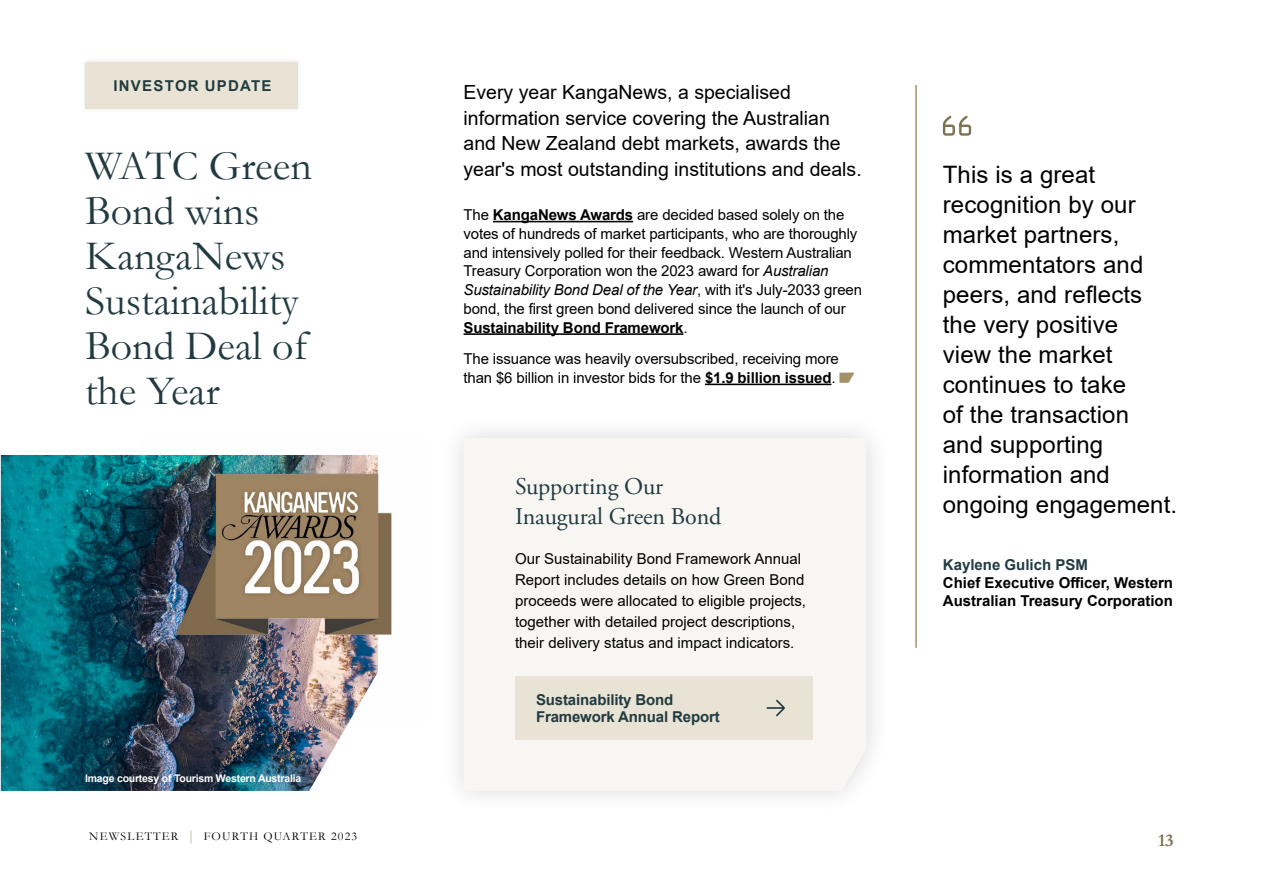
<style>
.page{position:relative;width:1263px;height:893px;background:#fff}
.page>*{position:absolute;margin:0;border:0;box-sizing:border-box;transform-origin:0 0}
.t1{font:42px/45px "Garamond";color:#223b40}
.t2{font:24px/30px "Arial";letter-spacing:.005em;color:#000}
.t3{font:24px/30px "Adobe Garamond Pro";letter-spacing:-.005em;color:#223b40}
.t4{font:19.5px/25.5px "Arial";color:#000}
.t5{font:700 18px "Garamond";color:#7c7350}
.t6{font:15px/18.8px "Arial";letter-spacing:-.01em;color:#000}
.t7{font:700 15px/18px "Arial";color:#000}
.t8{font:700 15px/17px "Arial";letter-spacing:-.01em;color:#223b40}
.t9{font:700 15px "Arial";letter-spacing:.085em;color:#223b40}
.t10{font:12px "Garamond";letter-spacing:.1em;color:#000}
.t11{font:700 10.5px "Arial";letter-spacing:-.02em;color:#fff}
.s1{font-size:14.4px;color:#a39169}
.s2{font-weight:700}
.s3{font-style:italic}
</style>
<div class="page">
<div style="left:80px;top:57px;width:222px;height:56px;background:#000;opacity:.1"></div>
<div style="left:85px;top:62px;width:213px;height:46px;background:#e9e3d6"></div>
<hr style="left:493px;top:221px;width:140px;height:1px;background:#000">
<hr style="left:463px;top:333px;width:220px;height:2px;background:#000">
<hr style="left:705px;top:384px;width:126px;height:1px;background:#000">
<svg style="left:839px;top:373px;width:15px;height:10px"></svg>
<div style="left:439px;top:414px;width:451px;height:401px;background:#f7f6f2"></div>
<div style="left:515px;top:676px;width:297px;height:64px;background:#e9e3d6"></div>
<svg style="left:766px;top:699px;width:19px;height:18px"></svg>
<svg style="left:942px;top:115px;width:30px;height:21px"></svg>
<hr style="left:915px;top:85px;width:2px;height:563px;background:#a39169">
<img style="left:1px;top:455px;width:346px;height:336px">
<img style="left:139px;top:455px;width:253px;height:271px">
<p class="t9" style="left:113px;top:75px;width:160px">INVESTOR UPDATE</p>
<h1 class="t1" style="left:85px;top:143px;width:228px">WATC Green<br>Bond wins<br>KangaNews<br>Sustainability<br>Bond Deal of the Year</h1>
<p class="t11" style="left:85px;top:771px;width:218px">Image courtesy of Tourism Western Australia</p>
<p class="t10" style="left:89px;top:828px;width:269px">NEWSLETTER <span class="s1">|</span> FOURTH QUARTER 2023</p>
<h3 class="t4" style="left:463px;top:80px;width:400px">Every year KangaNews, a specialised information service covering the Australian and New Zealand debt markets, awards the year's most outstanding institutions and deals.</h3>
<p class="t6" style="left:463px;top:205px;width:400px">The <span class="s2">KangaNews Awards</span> are decided based solely on the votes of hundreds of market participants, who are thoroughly and intensively polled for their feedback. Western Australian Treasury Corporation won the 2023 award for <span class="s3">Australian Sustainability Bond Deal of the Year</span>, with it's July-2033 green bond, the first green bond delivered since the launch of our <span class="s2">Sustainability Bond Framework</span>.</p>
<p class="t6" style="left:463px;top:349px;width:377px">The issuance was heavily oversubscribed, receiving more than $6 billion in investor bids for the <span class="s2">$1.9 billion issued</span>.</p>
<h2 class="t3" style="left:515px;top:473px;width:208px">Supporting Our<br>Inaugural Green Bond</h2>
<p class="t6" style="left:515px;top:548px;width:292px;line-height:21px">Our Sustainability Bond Framework Annual Report includes details on how Green Bond proceeds were allocated to eligible projects, together with detailed project descriptions, their delivery status and impact indicators.</p>
<p class="t8" style="left:536px;top:691px;width:185px">Sustainability Bond<br>Framework Annual Report</p>
<h2 class="t2" style="left:943px;top:159px;width:236px">This is a great recognition by our market partners, commentators and peers, and reflects the very positive<br>view the market continues to take<br>of the transaction<br>and supporting information and ongoing engagement.</h2>
<p class="t8" style="left:943px;top:556px;width:147px">Kaylene Gulich PSM</p>
<p class="t7" style="left:943px;top:574px;width:232px">Chief Executive Officer, Western<br>Australian Treasury Corporation</p>
<p class="t5" style="left:1158px;top:828px;width:17px">13</p>
</div>
